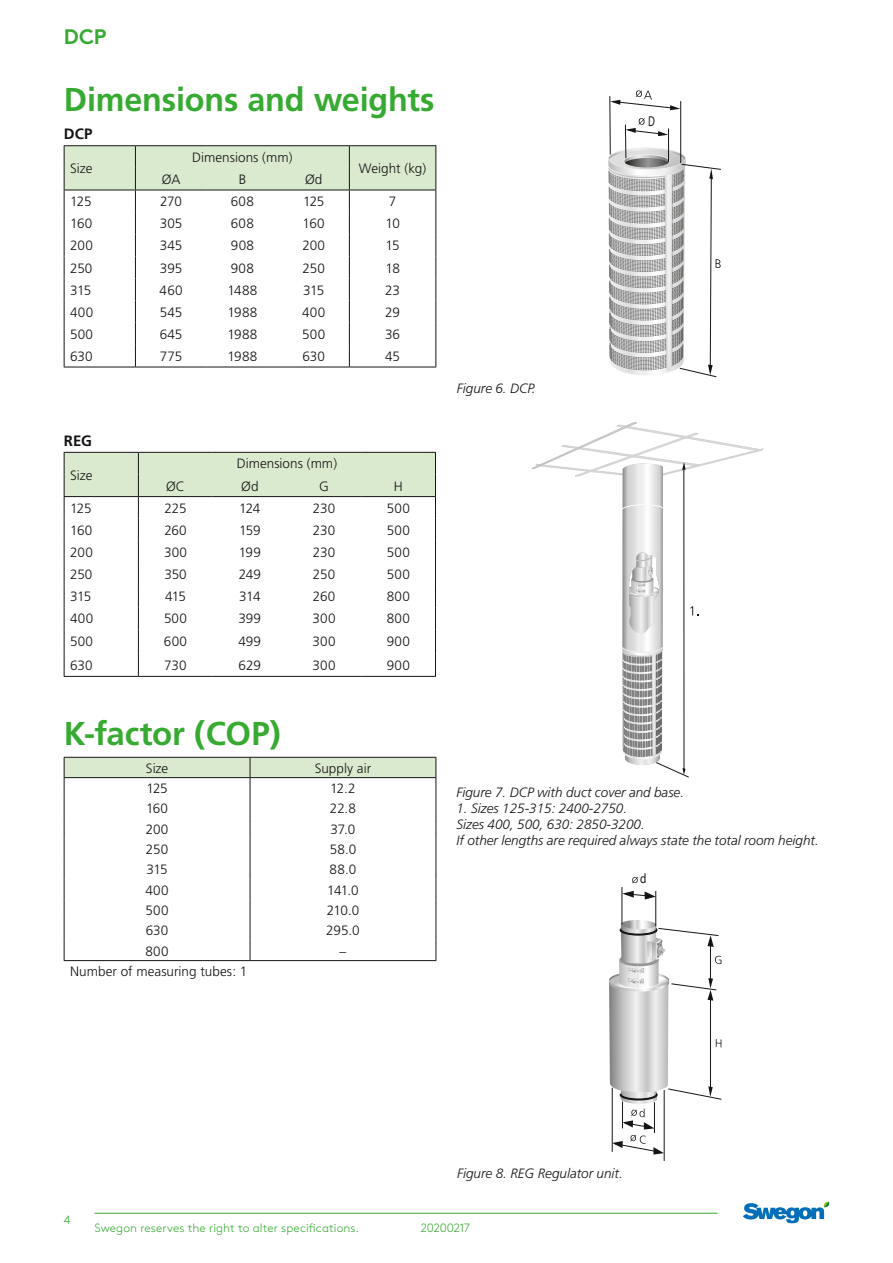
<style>
.page{position:relative;width:893px;height:1263px;background:#fff}
.page>*{position:absolute;margin:0;border:0;box-sizing:border-box;transform-origin:0 0}
.t1{font:700 33px "Frutiger";letter-spacing:-.005em;color:#37aa32}
.t2{font:700 21px "Swegon Brown";color:#37aa32}
.t3{font:700 15px "Frutiger";letter-spacing:.01em;color:#161514}
.t4{font:13.8px "Myriad Pro";color:#161514;scale:.82 1}
.t5{font:300 13.5px "Frutiger";letter-spacing:.005em;color:#161514}
.t6{font:italic 300 13.5px/16.2px "Frutiger";color:#161514}
.t7{font:300 12px "Swegon Brown";letter-spacing:.005em;color:#37aa32}
.t8{font:300 12px "Swegon Brown";letter-spacing:-.015em;color:#37aa32}
</style>
<div class="page">
<hr style="left:95px;top:1213px;width:623px;height:1px;background:#37aa32">
<svg style="left:743px;top:1201px;width:87px;height:22px"></svg>
<hr style="left:64px;top:145px;width:71px;height:1px;background:#161514">
<hr style="left:135px;top:145px;width:72px;height:1px;background:#161514">
<hr style="left:207px;top:145px;width:71px;height:1px;background:#161514">
<hr style="left:278px;top:145px;width:71px;height:1px;background:#161514">
<hr style="left:349px;top:145px;width:87px;height:1px;background:#161514">
<hr style="left:64px;top:367px;width:71px;height:1px;background:#161514">
<hr style="left:135px;top:367px;width:72px;height:1px;background:#161514">
<hr style="left:207px;top:367px;width:71px;height:1px;background:#161514">
<hr style="left:278px;top:367px;width:71px;height:1px;background:#161514">
<hr style="left:349px;top:367px;width:87px;height:1px;background:#161514">
<svg style="left:64px;top:146px;width:372px;height:221px"></svg>
<svg style="left:64px;top:452px;width:372px;height:224px"></svg>
<hr style="left:64px;top:676px;width:74px;height:1px;background:#161514">
<hr style="left:138px;top:676px;width:75px;height:1px;background:#161514">
<hr style="left:213px;top:676px;width:74px;height:1px;background:#161514">
<hr style="left:287px;top:676px;width:74px;height:1px;background:#161514">
<hr style="left:361px;top:676px;width:75px;height:1px;background:#161514">
<svg style="left:609px;top:877px;width:113px;height:284px"></svg>
<svg style="left:532px;top:422px;width:231px;height:355px"></svg>
<svg style="left:64px;top:757px;width:373px;height:203px"></svg>
<hr style="left:64px;top:960px;width:186px;height:1px;background:#161514">
<hr style="left:250px;top:960px;width:186px;height:1px;background:#161514">
<svg style="left:608px;top:90px;width:113px;height:287px"></svg>
<h2 class="t2" style="left:64px;top:20px;width:44px">DCP</h2>
<h1 class="t1" style="left:64px;top:80px;width:372px">Dimensions and weights</h1>
<p class="t3" style="left:64px;top:125px;width:30px">DCP</p>
<p class="t5" style="left:70px;top:161px;width:24px">Size</p>
<p class="t5" style="left:192px;top:150px;width:102px">Dimensions (mm)</p>
<p class="t5" style="left:359px;top:161px;width:69px">Weight (kg)</p>
<p class="t5" style="left:162px;top:172px;width:20px">ØA</p>
<p class="t5" style="left:239px;top:172px;width:9px">B</p>
<p class="t5" style="left:305px;top:172px;width:19px">Ød</p>
<p class="t5" style="left:70px;top:194px;width:23px">125</p>
<p class="t5" style="left:160px;top:194px;width:23px">270</p>
<p class="t5" style="left:231px;top:194px;width:25px">608</p>
<p class="t5" style="left:303px;top:194px;width:23px">125</p>
<p class="t5" style="left:389px;top:194px;width:9px">7</p>
<p class="t5" style="left:70px;top:216px;width:24px">160</p>
<p class="t5" style="left:160px;top:216px;width:24px">305</p>
<p class="t5" style="left:231px;top:216px;width:25px">608</p>
<p class="t5" style="left:303px;top:216px;width:24px">160</p>
<p class="t5" style="left:385px;top:216px;width:16px">10</p>
<p class="t5" style="left:70px;top:238px;width:24px">200</p>
<p class="t5" style="left:160px;top:238px;width:24px">345</p>
<p class="t5" style="left:231px;top:238px;width:25px">908</p>
<p class="t5" style="left:302px;top:238px;width:24px">200</p>
<p class="t5" style="left:385px;top:238px;width:16px">15</p>
<p class="t5" style="left:70px;top:260px;width:24px">250</p>
<p class="t5" style="left:160px;top:260px;width:24px">395</p>
<p class="t5" style="left:231px;top:260px;width:25px">908</p>
<p class="t5" style="left:303px;top:260px;width:24px">250</p>
<p class="t5" style="left:385px;top:260px;width:16px">18</p>
<p class="t5" style="left:70px;top:282px;width:23px">315</p>
<p class="t5" style="left:160px;top:282px;width:24px">460</p>
<p class="t5" style="left:227px;top:282px;width:32px">1488</p>
<p class="t5" style="left:303px;top:282px;width:23px">315</p>
<p class="t5" style="left:385px;top:282px;width:16px">23</p>
<p class="t5" style="left:70px;top:304px;width:25px">400</p>
<p class="t5" style="left:160px;top:304px;width:24px">545</p>
<p class="t5" style="left:227px;top:304px;width:31px">1988</p>
<p class="t5" style="left:302px;top:304px;width:25px">400</p>
<p class="t5" style="left:385px;top:304px;width:16px">29</p>
<p class="t5" style="left:70px;top:327px;width:25px">500</p>
<p class="t5" style="left:160px;top:327px;width:24px">645</p>
<p class="t5" style="left:227px;top:327px;width:31px">1988</p>
<p class="t5" style="left:302px;top:327px;width:25px">500</p>
<p class="t5" style="left:385px;top:327px;width:17px">36</p>
<p class="t5" style="left:70px;top:349px;width:24px">630</p>
<p class="t5" style="left:160px;top:349px;width:24px">775</p>
<p class="t5" style="left:227px;top:349px;width:31px">1988</p>
<p class="t5" style="left:302px;top:349px;width:24px">630</p>
<p class="t5" style="left:385px;top:349px;width:16px">45</p>
<p class="t3" style="left:64px;top:432px;width:30px">REG</p>
<p class="t5" style="left:70px;top:467px;width:24px">Size</p>
<p class="t5" style="left:237px;top:456px;width:102px">Dimensions (mm)</p>
<p class="t5" style="left:166px;top:478px;width:20px">ØC</p>
<p class="t5" style="left:241px;top:478px;width:19px">Ød</p>
<p class="t5" style="left:319px;top:478px;width:11px">G</p>
<p class="t5" style="left:394px;top:478px;width:11px">H</p>
<p class="t5" style="left:70px;top:500px;width:23px">125</p>
<p class="t5" style="left:164px;top:500px;width:24px">225</p>
<p class="t5" style="left:239px;top:500px;width:23px">124</p>
<p class="t5" style="left:313px;top:500px;width:24px">230</p>
<p class="t5" style="left:387px;top:500px;width:25px">500</p>
<p class="t5" style="left:70px;top:522px;width:24px">160</p>
<p class="t5" style="left:164px;top:522px;width:24px">260</p>
<p class="t5" style="left:239px;top:522px;width:23px">159</p>
<p class="t5" style="left:313px;top:522px;width:24px">230</p>
<p class="t5" style="left:387px;top:522px;width:25px">500</p>
<p class="t5" style="left:70px;top:545px;width:24px">200</p>
<p class="t5" style="left:164px;top:545px;width:25px">300</p>
<p class="t5" style="left:239px;top:545px;width:24px">199</p>
<p class="t5" style="left:313px;top:545px;width:24px">230</p>
<p class="t5" style="left:387px;top:545px;width:25px">500</p>
<p class="t5" style="left:70px;top:567px;width:24px">250</p>
<p class="t5" style="left:164px;top:567px;width:24px">350</p>
<p class="t5" style="left:239px;top:567px;width:24px">249</p>
<p class="t5" style="left:313px;top:567px;width:24px">250</p>
<p class="t5" style="left:387px;top:567px;width:25px">500</p>
<p class="t5" style="left:70px;top:589px;width:23px">315</p>
<p class="t5" style="left:165px;top:589px;width:22px">415</p>
<p class="t5" style="left:239px;top:589px;width:23px">314</p>
<p class="t5" style="left:313px;top:589px;width:24px">260</p>
<p class="t5" style="left:387px;top:589px;width:25px">800</p>
<p class="t5" style="left:70px;top:611px;width:25px">400</p>
<p class="t5" style="left:164px;top:611px;width:25px">500</p>
<p class="t5" style="left:238px;top:611px;width:24px">399</p>
<p class="t5" style="left:313px;top:611px;width:25px">300</p>
<p class="t5" style="left:387px;top:611px;width:25px">800</p>
<p class="t5" style="left:70px;top:633px;width:25px">500</p>
<p class="t5" style="left:164px;top:633px;width:25px">600</p>
<p class="t5" style="left:238px;top:633px;width:24px">499</p>
<p class="t5" style="left:313px;top:633px;width:25px">300</p>
<p class="t5" style="left:387px;top:633px;width:25px">900</p>
<p class="t5" style="left:70px;top:658px;width:24px">630</p>
<p class="t5" style="left:164px;top:658px;width:24px">730</p>
<p class="t5" style="left:239px;top:658px;width:24px">629</p>
<p class="t5" style="left:313px;top:658px;width:25px">300</p>
<p class="t5" style="left:387px;top:658px;width:25px">900</p>
<h1 class="t1" style="left:64px;top:714px;width:219px">K-factor (COP)</h1>
<p class="t5" style="left:146px;top:760px;width:24px">Size</p>
<p class="t5" style="left:315px;top:760px;width:58px">Supply air</p>
<p class="t5" style="left:146px;top:780px;width:23px">125</p>
<p class="t5" style="left:330px;top:780px;width:27px">12.2</p>
<p class="t5" style="left:146px;top:801px;width:24px">160</p>
<p class="t5" style="left:330px;top:801px;width:28px">22.8</p>
<p class="t5" style="left:146px;top:821px;width:24px">200</p>
<p class="t5" style="left:331px;top:821px;width:26px">37.0</p>
<p class="t5" style="left:146px;top:841px;width:24px">250</p>
<p class="t5" style="left:330px;top:841px;width:28px">58.0</p>
<p class="t5" style="left:146px;top:862px;width:23px">315</p>
<p class="t5" style="left:330px;top:862px;width:28px">88.0</p>
<p class="t5" style="left:145px;top:882px;width:25px">400</p>
<p class="t5" style="left:327px;top:882px;width:33px">141.0</p>
<p class="t5" style="left:146px;top:902px;width:25px">500</p>
<p class="t5" style="left:327px;top:902px;width:34px">210.0</p>
<p class="t5" style="left:146px;top:923px;width:24px">630</p>
<p class="t5" style="left:326px;top:923px;width:35px">295.0</p>
<p class="t5" style="left:145px;top:943px;width:25px">800</p>
<p class="t5" style="left:340px;top:943px;width:8px">–</p>
<p class="t5" style="left:70px;top:963px;width:179px">Number of measuring tubes: 1</p>
<p class="t6" style="left:457px;top:381px;width:80px">Figure 6. DCP.</p>
<p class="t6" style="left:456px;top:784px;width:229px">Figure 7. DCP with duct cover and base.</p>
<p class="t6" style="left:456px;top:800px;width:364px">1. Sizes 125-315: 2400-2750.<br>Sizes 400, 500, 630: 2850-3200.<br>If other lengths are required always state the total room height.</p>
<p class="t4" style="left:640px;top:870px;width:9px">d</p>
<p class="t6" style="left:457px;top:1165px;width:167px">Figure 8. REG Regulator unit.</p>
<p class="t7" style="left:64px;top:1211px;width:8px">4</p>
<p class="t7" style="left:95px;top:1219px;width:266px">Swegon reserves the right to alter specifications.</p>
<p class="t8" style="left:421px;top:1219px;width:51px">20200217</p>
</div>
